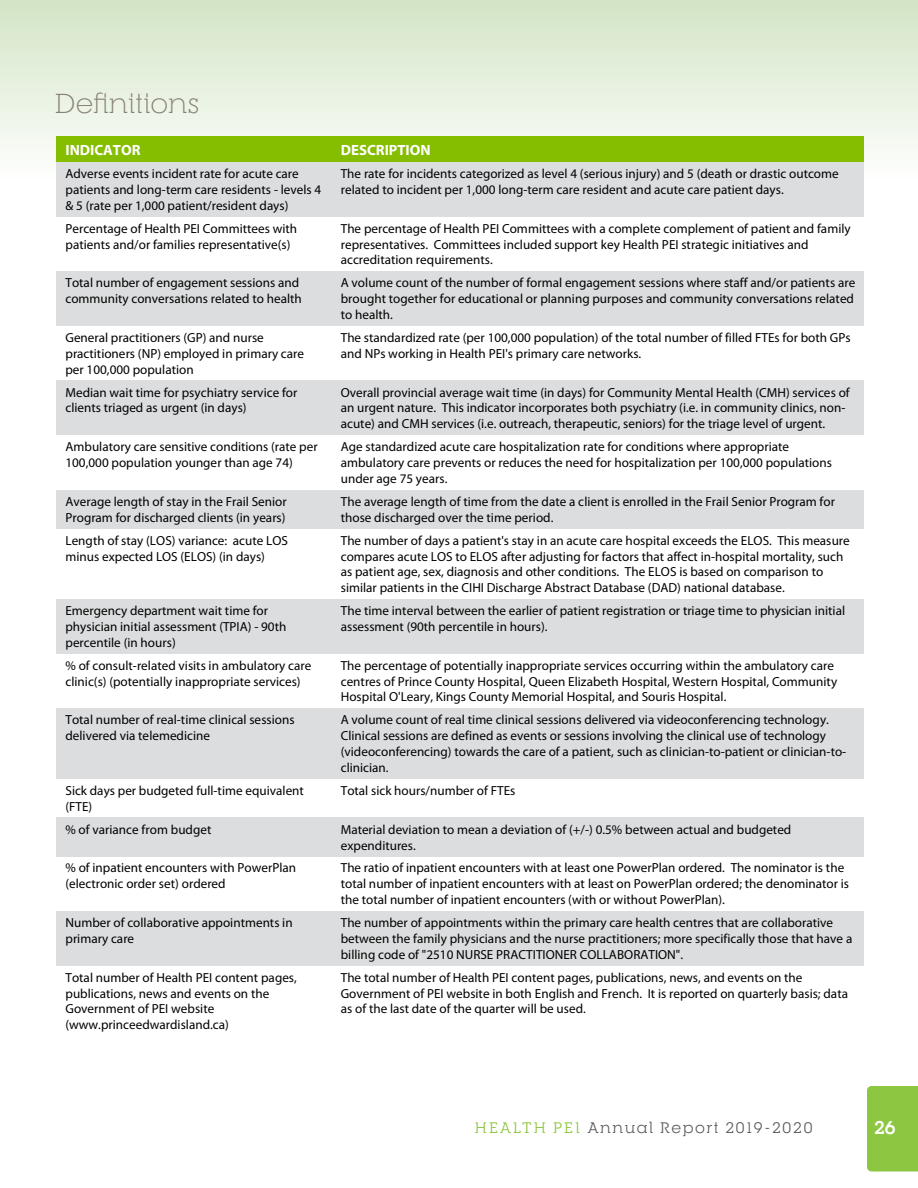
<style>
.page{position:relative;width:918px;height:1188px;background:#fff}
.page>*{position:absolute;margin:0;border:0;box-sizing:border-box;transform-origin:0 0}
.t1{font:300 27px "RNS Camelia";color:#6d625a}
.t2{font:700 18px "RNS Camelia";color:#fff}
.t3{font:15px "RNS Camelia";letter-spacing:.1em;color:#58595b}
.t4{font:700 14.85px "Myriad Pro";color:#fff}
.t5{font:13.2px/15.9px "Myriad Pro";color:#000}
.s1{color:#8dc640}
</style>
<div class="page">
<svg style="left:0;top:0;width:918px;height:150px;background:#e2eed9"></svg>
<div style="left:56px;top:137px;width:275px;height:25px;background:#85bd00"></div>
<div style="left:331px;top:137px;width:533px;height:25px;background:#85bd00"></div>
<div style="left:56px;top:162px;width:275px;height:55px;background:#dbddde"></div>
<div style="left:331px;top:162px;width:533px;height:55px;background:#dbddde"></div>
<div style="left:56px;top:271px;width:275px;height:55px;background:#dbddde"></div>
<div style="left:331px;top:271px;width:533px;height:55px;background:#dbddde"></div>
<div style="left:56px;top:381px;width:275px;height:54px;background:#dbddde"></div>
<div style="left:331px;top:381px;width:533px;height:54px;background:#dbddde"></div>
<div style="left:56px;top:490px;width:275px;height:39px;background:#dbddde"></div>
<div style="left:331px;top:490px;width:533px;height:39px;background:#dbddde"></div>
<div style="left:56px;top:599px;width:275px;height:55px;background:#dbddde"></div>
<div style="left:331px;top:599px;width:533px;height:55px;background:#dbddde"></div>
<div style="left:56px;top:708px;width:275px;height:71px;background:#dbddde"></div>
<div style="left:331px;top:708px;width:533px;height:71px;background:#dbddde"></div>
<div style="left:56px;top:818px;width:275px;height:38px;background:#dbddde"></div>
<div style="left:331px;top:818px;width:533px;height:38px;background:#dbddde"></div>
<div style="left:56px;top:911px;width:275px;height:55px;background:#dbddde"></div>
<div style="left:331px;top:911px;width:533px;height:55px;background:#dbddde"></div>
<div style="left:867px;top:1086px;width:51px;height:86px;background:#8dc640"></div>
<h1 class="t1" style="left:54px;top:88px;width:147px">Definitions</h1>
<p class="t4" style="left:66px;top:140px;width:77px">INDICATOR</p>
<p class="t4" style="left:341px;top:140px;width:91px">DESCRIPTION</p>
<p class="t5" style="left:66px;top:166px;width:257px">Adverse events incident rate for acute care patients and long-term care residents - levels 4 &amp; 5 (rate per 1,000 patient/resident days)</p>
<p class="t5" style="left:341px;top:166px;width:500px">The rate for incidents categorized as level 4 (serious injury) and 5 (death or drastic outcome related to incident per 1,000 long-term care resident and acute care patient days.</p>
<p class="t5" style="left:66px;top:220px;width:233px">Percentage of Health PEI Committees with patients and/or families representative(s)</p>
<p class="t5" style="left:341px;top:220px;width:511px">The percentage of Health PEI Committees with a complete complement of patient and family representatives. Committees included support key Health PEI strategic initiatives and accreditation requirements.</p>
<p class="t5" style="left:66px;top:275px;width:238px">Total number of engagement sessions and community conversations related to health</p>
<p class="t5" style="left:341px;top:275px;width:516px;text-align:justify">A volume count of the number of formal engagement sessions where staff and/or patients are brought together for educational or planning purposes and community conversations related to health.</p>
<p class="t5" style="left:66px;top:330px;width:240px">General practitioners (GP) and nurse practitioners (NP) employed in primary care per 100,000 population</p>
<p class="t5" style="left:341px;top:330px;width:511px">The standardized rate (per 100,000 population) of the total number of filled FTEs for both GPs and NPs working in Health PEI's primary care networks.</p>
<p class="t5" style="left:66px;top:384px;width:233px">Median wait time for psychiatry service for clients triaged as urgent (in days)</p>
<p class="t5" style="left:341px;top:384px;width:510px">Overall provincial average wait time (in days) for Community Mental Health (CMH) services of an urgent nature. This indicator incorporates both psychiatry (i.e. in community clinics, non&shy;acute) and CMH services (i.e. outreach, therapeutic, seniors) for the triage level of urgent.</p>
<p class="t5" style="left:66px;top:439px;width:254px">Ambulatory care sensitive conditions (rate per<br>100,000 population younger than age 74)</p>
<p class="t5" style="left:341px;top:439px;width:493px">Age standardized acute care hospitalization rate for conditions where appropriate ambulatory care prevents or reduces the need for hospitalization per 100,000 populations under age 75 years.</p>
<p class="t5" style="left:66px;top:493px;width:223px">Average length of stay in the Frail Senior<br>Program for discharged clients (in years)</p>
<p class="t5" style="left:341px;top:493px;width:496px">The average length of time from the date a client is enrolled in the Frail Senior Program for those discharged over the time period.</p>
<p class="t5" style="left:66px;top:532px;width:224px">Length of stay (LOS) variance: acute LOS minus expected LOS (ELOS) (in days)</p>
<p class="t5" style="left:341px;top:532px;width:510px">The number of days a patient's stay in an acute care hospital exceeds the ELOS. This measure compares acute LOS to ELOS after adjusting for factors that affect in-hospital mortality, such as patient age, sex, diagnosis and other conditions. The ELOS is based on comparison to similar patients in the CIHI Discharge Abstract Database (DAD) national database.</p>
<p class="t5" style="left:66px;top:603px;width:222px">Emergency department wait time for physician initial assessment (TPIA) - 90th percentile (in hours)</p>
<p class="t5" style="left:341px;top:603px;width:506px">The time interval between the earlier of patient registration or triage time to physician initial assessment (90th percentile in hours).</p>
<p class="t5" style="left:66px;top:657px;width:247px">% of consult-related visits in ambulatory care clinic(s) (potentially inappropriate services)</p>
<p class="t5" style="left:341px;top:657px;width:498px">The percentage of potentially inappropriate services occurring within the ambulatory care centres of Prince County Hospital, Queen Elizabeth Hospital, Western Hospital, Community<br>Hospital O'Leary, Kings County Memorial Hospital, and Souris Hospital.</p>
<p class="t5" style="left:66px;top:712px;width:231px">Total number of real-time clinical sessions delivered via telemedicine</p>
<p class="t5" style="left:341px;top:712px;width:507px">A volume count of real time clinical sessions delivered via videoconferencing technology.<br>Clinical sessions are defined as events or sessions involving the clinical use of technology (videoconferencing) towards the care of a patient, such as clinician-to-patient or clinician-to&shy;clinician.</p>
<p class="t5" style="left:66px;top:782px;width:240px">Sick days per budgeted full-time equivalent (FTE)</p>
<p class="t5" style="left:341px;top:782px;width:176px">Total sick hours/number of FTEs</p>
<p class="t5" style="left:66px;top:821px;width:147px">% of variance from budget</p>
<p class="t5" style="left:341px;top:821px;width:452px">Material deviation to mean a deviation of (+/-) 0.5% between actual and budgeted expenditures.</p>
<p class="t5" style="left:66px;top:860px;width:232px">% of inpatient encounters with PowerPlan (electronic order set) ordered</p>
<p class="t5" style="left:341px;top:860px;width:510px">The ratio of inpatient encounters with at least one PowerPlan ordered. The nominator is the total number of inpatient encounters with at least on PowerPlan ordered; the denominator is the total number of inpatient encounters (with or without PowerPlan).</p>
<p class="t5" style="left:66px;top:915px;width:229px">Number of collaborative appointments in primary care</p>
<p class="t5" style="left:341px;top:915px;width:513px">The number of appointments within the primary care health centres that are collaborative between the family physicians and the nurse practitioners; more specifically those that have a billing code of "2510 NURSE PRACTITIONER COLLABORATION".</p>
<p class="t5" style="left:66px;top:969px;width:233px">Total number of Health PEI content pages, publications, news and events on the Government of PEI website (www.princeedwardisland.ca)</p>
<p class="t5" style="left:341px;top:969px;width:509px">The total number of Health PEI content pages, publications, news, and events on the<br>Government of PEI website in both English and French. It is reported on quarterly basis; data as of the last date of the quarter will be used.</p>
<p class="t3" style="left:475px;top:1119px;width:340px"><span class="s1">HEALTH PEI</span> Annual Report 2019-2020</p>
<h2 class="t2" style="left:874px;top:1117px;width:23px">26</h2>
</div>
